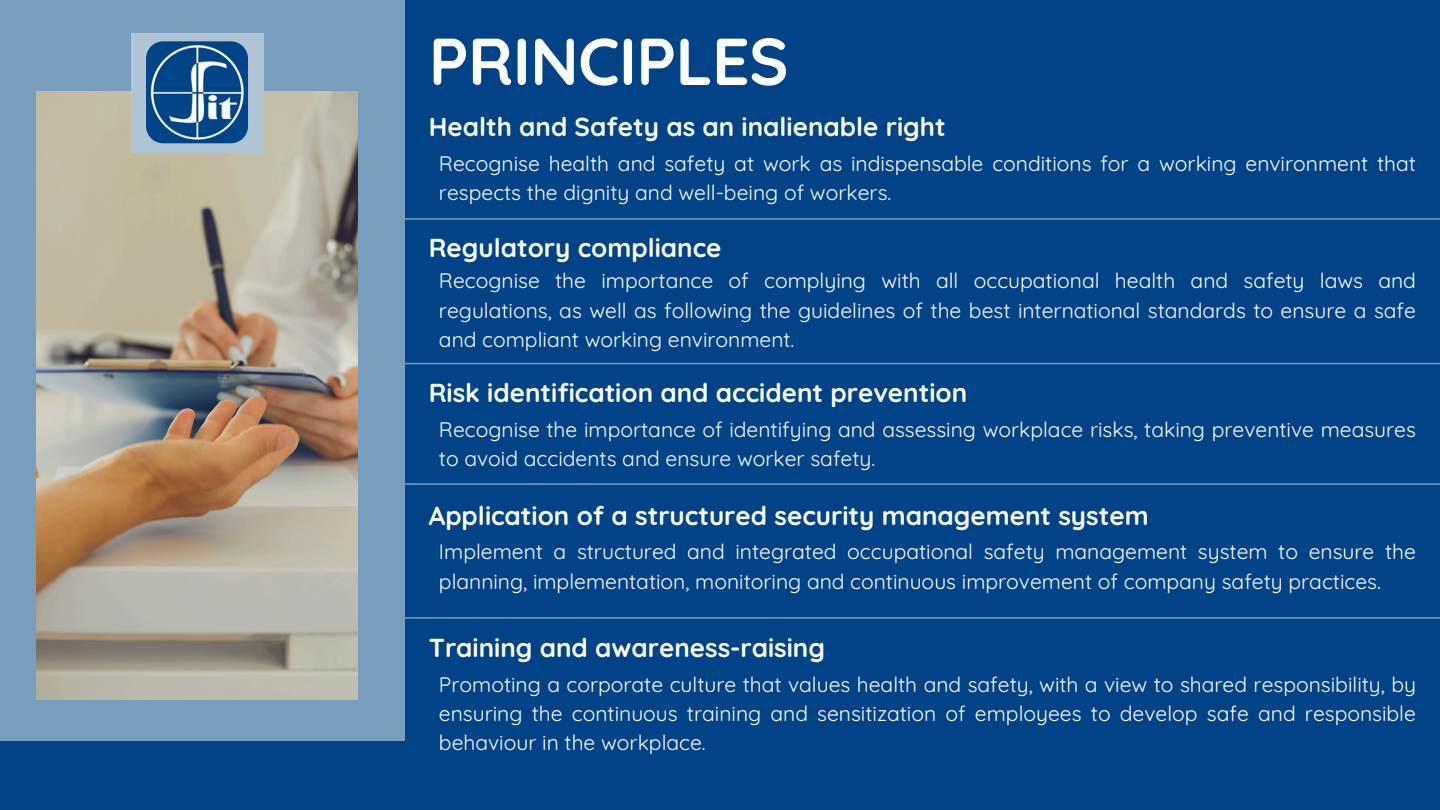
<style>
.page{position:relative;width:1440px;height:810px;background:#014386}
.page>*{position:absolute;margin:0;border:0;box-sizing:border-box;transform-origin:0 0}
.t1{font:700 66.2px "Quicksand";letter-spacing:-.01em;color:#fdfefd}
.t2{font:700 26px "Quicksand";color:#fdfefd}
.t3{font:21px/29.2px "Quicksand";color:#fdfefd}
</style>
<div class="page">
<hr style="left:404px;top:483px;width:1036px;height:2px;background:#799dbc">
<hr style="left:405px;top:218px;width:1035px;height:2px;background:#799dbc">
<hr style="left:404px;top:363px;width:1036px;height:1px;background:#799dbc">
<div style="left:0;top:0;width:405px;height:741px;background:#799dbc"></div>
<img style="left:37px;top:92px;width:320px;height:607px">
<div style="left:131px;top:33px;width:132px;height:120px;background:#afc4d5"></div>
<img style="left:146px;top:41px;width:102px;height:102px">
<hr style="left:393px;top:617px;width:1047px;height:2px;background:#799dbc">
<p class="t1" style="left:429px;top:19px;width:361px">PRINCIPLES</p>
<p class="t2" style="left:429px;top:110px;width:518px">Health and Safety as an inalienable right</p>
<p class="t3" style="left:439px;top:148px;width:979px">Recognise health and safety at work as indispensable conditions for a working environment that respects the dignity and well-being of workers.</p>
<h1 class="t2" style="left:429px;top:231px;width:294px">Regulatory compliance</h1>
<p class="t3" style="left:439px;top:266px;width:979px;text-align:justify">Recognise the importance of complying with all occupational health and safety laws and regulations, as well as following the guidelines of the best international standards to ensure a safe and compliant working environment.</p>
<h2 class="t2" style="left:429px;top:376px;width:540px">Risk identification and accident prevention</h2>
<h2 class="t3" style="left:439px;top:414px;width:979px">Recognise the importance of identifying and assessing workplace risks, taking preventive measures to avoid accidents and ensure worker safety.</h2>
<h2 class="t2" style="left:429px;top:499px;width:721px">Application of a structured security management system</h2>
<p class="t3" style="left:439px;top:537px;width:979px">Implement a structured and integrated occupational safety management system to ensure the planning, implementation, monitoring and continuous improvement of company safety practices.</p>
<p class="t2" style="left:429px;top:631px;width:398px">Training and awareness-raising</p>
<h2 class="t3" style="left:439px;top:669px;width:979px;text-align:justify">Promoting a corporate culture that values health and safety, with a view to shared responsibility, by ensuring the continuous training and sensitization of employees to develop safe and responsible behaviour in the workplace.</h2>
</div>
